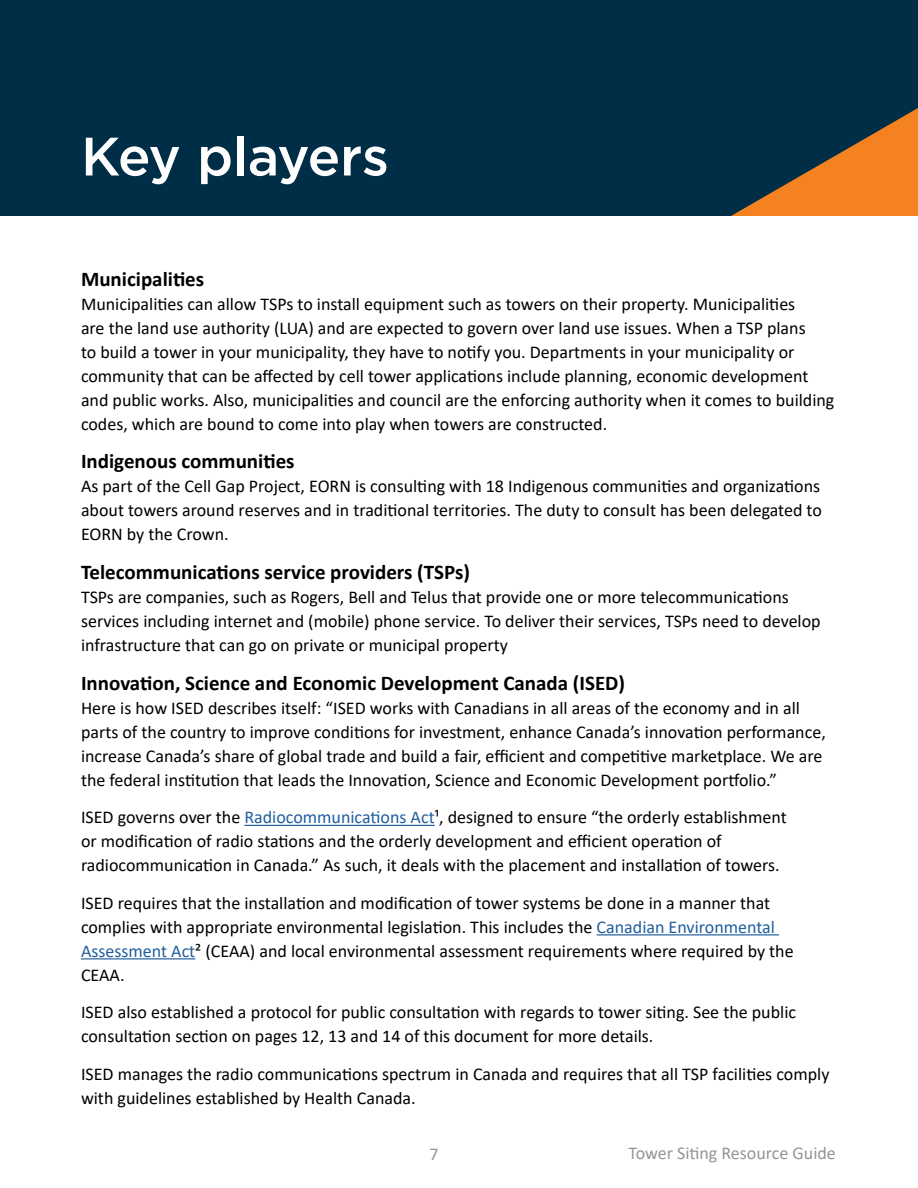
<style>
.page{position:relative;width:918px;height:1188px;background:#fff}
.page>*{position:absolute;margin:0;border:0;box-sizing:border-box;transform-origin:0 0}
.t1{font:500 54px "Gotham";letter-spacing:-.02em;color:#fff}
.t2{font:700 21px "Calibri";color:#000}
.t3{font:18px/24px "Calibri";color:#000}
.t4{font:18px "Calibri";color:#939598}
.s1{color:#215e9e}
</style>
<div class="page">
<div style="left:0;top:0;width:918px;height:216px;background:#002e46"></div>
<svg style="left:731px;top:108px;width:187px;height:108px"></svg>
<hr style="left:244px;top:825px;width:191px;height:1px;background:#215e9e">
<hr style="left:597px;top:934px;width:182px;height:1px;background:#215e9e">
<hr style="left:81px;top:958px;width:114px;height:1px;background:#215e9e">
<h1 class="t1" style="left:81px;top:121px;width:309px">Key players</h1>
<p class="t2" style="left:81px;top:264px;width:125px">Municipalities</p>
<p class="t3" style="left:81px;top:291px;width:755px">Municipalities can allow TSPs to install equipment such as towers on their property. Municipalities<br>are the land use authority (LUA) and are expected to govern over land use issues. When a TSP plans<br>to build a tower in your municipality, they have to notify you. Departments in your municipality or community that can be affected by cell tower applications include planning, economic development and public works. Also, municipalities and council are the enforcing authority when it comes to building codes, which are bound to come into play when towers are constructed.</p>
<p class="t2" style="left:81px;top:447px;width:215px">Indigenous communities</p>
<p class="t3" style="left:81px;top:474px;width:742px;text-align:justify">As part of the Cell Gap Project, EORN is consulting with 18 Indigenous communities and organizations about towers around reserves and in traditional territories. The duty to consult has been delegated to EORN by the Crown.</p>
<p class="t2" style="left:81px;top:557px;width:390px">Telecommunications service providers (TSPs)</p>
<p class="t3" style="left:81px;top:585px;width:741px">TSPs are companies, such as Rogers, Bell and Telus that provide one or more telecommunications services including internet and (mobile) phone service. To deliver their services, TSPs need to develop infrastructure that can go on private or municipal property</p>
<p class="t2" style="left:81px;top:668px;width:546px">Innovation, Science and Economic Development Canada (ISED)</p>
<p class="t3" style="left:81px;top:695px;width:746px">Here is how ISED describes itself: “ISED works with Canadians in all areas of the economy and in all parts of the country to improve conditions for investment, enhance Canada’s innovation performance, increase Canada’s share of global trade and build a fair, efficient and competitive marketplace. We are the federal institution that leads the Innovation, Science and Economic Development portfolio.”</p>
<p class="t3" style="left:81px;top:805px;width:707px">ISED governs over the <span class="s1">Radiocommunications Act</span>¹, designed to ensure “the orderly establishment or modification of radio stations and the orderly development and efficient operation of radiocommunication in Canada.” As such, it deals with the placement and installation of towers.</p>
<p class="t3" style="left:81px;top:890px;width:714px">ISED requires that the installation and modification of tower systems be done in a manner that complies with appropriate environmental legislation. This includes the <span class="s1">Canadian Environmental Assessment Act</span>² (CEAA) and local environmental assessment requirements where required by the CEAA.</p>
<p class="t3" style="left:81px;top:1000px;width:717px">ISED also established a protocol for public consultation with regards to tower siting. See the public consultation section on pages 12, 13 and 14 of this document for more details.</p>
<p class="t3" style="left:81px;top:1061px;width:750px">ISED manages the radio communications spectrum in Canada and requires that all TSP facilities comply with guidelines established by Health Canada.</p>
<p class="t4" style="left:430px;top:1141px;width:11px">7</p>
<p class="t4" style="left:628px;top:1140px;width:209px">Tower Siting Resource Guide</p>
</div>
